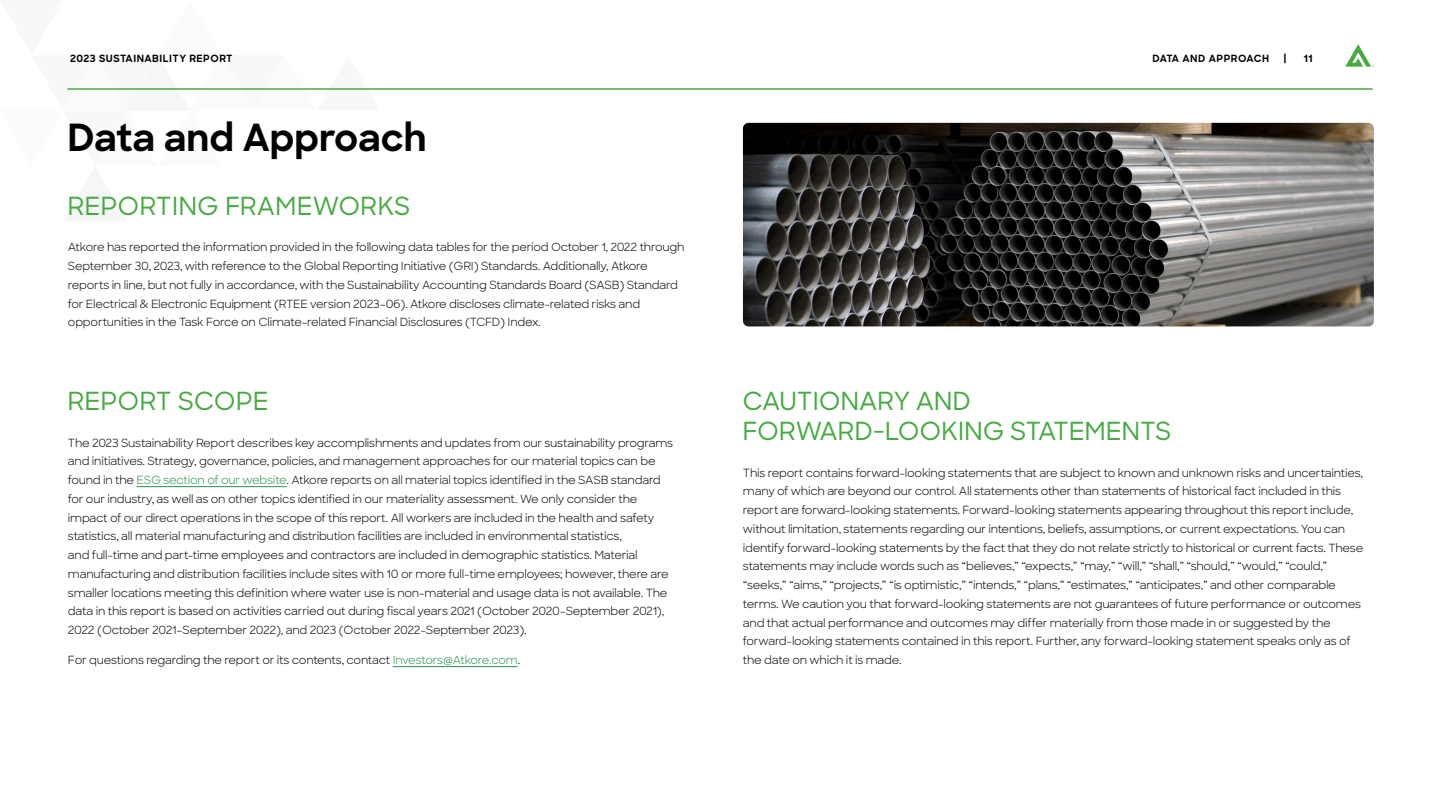
<style>
.page{position:relative;width:1440px;height:810px;background:#fff}
.page>*{position:absolute;margin:0;border:0;box-sizing:border-box;transform-origin:0 0}
.t1{font:700 37.5px "Sharp Sans";color:#000}
.t2{font:500 25px/30px "Sharp Sans";letter-spacing:-.01em;color:#47aa42}
.t3{font:11.25px/18.8px "Sharp Sans";letter-spacing:-.02em;color:#000}
.t4{font:700 10px "Sharp Sans";letter-spacing:.05em;color:#000}
.s1{color:#27904f}
</style>
<div class="page">
<hr style="left:137px;top:486px;width:150px;height:1px;background:#27904f">
<hr style="left:393px;top:666px;width:125px;height:1px;background:#27904f">
<img style="left:743px;top:123px;width:631px;height:203px">
<svg style="left:1345px;top:44px;width:29px;height:23px"></svg>
<hr style="left:68px;top:89px;width:1304px;height:1px;background:#47aa42">
<p class="t4" style="left:70px;top:51px;width:164px">2023 SUSTAINABILITY REPORT</p>
<p class="t4" style="left:1153px;top:51px;width:118px">DATA AND APPROACH</p>
<p class="t4" style="left:1284px;top:51px;width:4px">|</p>
<p class="t4" style="left:1304px;top:51px;width:10px">11</p>
<h1 class="t1" style="left:67px;top:110px;width:361px">Data and Approach</h1>
<h2 class="t2" style="left:68px;top:190px;width:345px">REPORTING FRAMEWORKS</h2>
<p class="t3" style="left:68px;top:237px;width:618px">Atkore has reported the information provided in the following data tables for the period October 1, 2022 through September 30, 2023, with reference to the Global Reporting Initiative (GRI) Standards. Additionally, Atkore reports in line, but not fully in accordance, with the Sustainability Accounting Standards Board (SASB) Standard for Electrical &amp; Electronic Equipment (RTEE version 2023–06). Atkore discloses climate-related risks and opportunities in the Task Force on Climate-related Financial Disclosures (TCFD) Index.</p>
<h2 class="t2" style="left:68px;top:385px;width:203px">REPORT SCOPE</h2>
<p class="t3" style="left:68px;top:433px;width:607px">The 2023 Sustainability Report describes key accomplishments and updates from our sustainability programs and initiatives. Strategy, governance, policies, and management approaches for our material topics can be found in the <span class="s1">ESG section of our website</span>. Atkore reports on all material topics identified in the SASB standard for our industry, as well as on other topics identified in our materiality assessment. We only consider the impact of our direct operations in the scope of this report. All workers are included in the health and safety statistics, all material manufacturing and distribution facilities are included in environmental statistics,<br>and full-time and part-time employees and contractors are included in demographic statistics. Material manufacturing and distribution facilities include sites with 10 or more full-time employees; however, there are smaller locations meeting this definition where water use is non-material and usage data is not available. The data in this report is based on activities carried out during fiscal years 2021 (October 2020–September 2021), 2022 (October 2021–September 2022), and 2023 (October 2022-September 2023).</p>
<p class="t3" style="left:68px;top:650px;width:454px">For questions regarding the report or its contents, contact <span class="s1">Investors@Atkore.com</span>.</p>
<h2 class="t2" style="left:742px;top:385px;width:430px">CAUTIONARY AND<br>FORWARD-LOOKING STATEMENTS</h2>
<p class="t3" style="left:743px;top:463px;width:622px">This report contains forward-looking statements that are subject to known and unknown risks and uncertainties, many of which are beyond our control. All statements other than statements of historical fact included in this report are forward-looking statements. Forward-looking statements appearing throughout this report include, without limitation, statements regarding our intentions, beliefs, assumptions, or current expectations. You can identify forward-looking statements by the fact that they do not relate strictly to historical or current facts. These statements may include words such as “believes,” “expects,” “may,” “will,” “shall,” “should,” “would,” “could,” “seeks,” “aims,” “projects,” “is optimistic,” “intends,” “plans,” “estimates,” “anticipates,” and other comparable terms. We caution you that forward-looking statements are not guarantees of future performance or outcomes and that actual performance and outcomes may differ materially from those made in or suggested by the forward-looking statements contained in this report. Further, any forward-looking statement speaks only as of the date on which it is made.</p>
</div>
